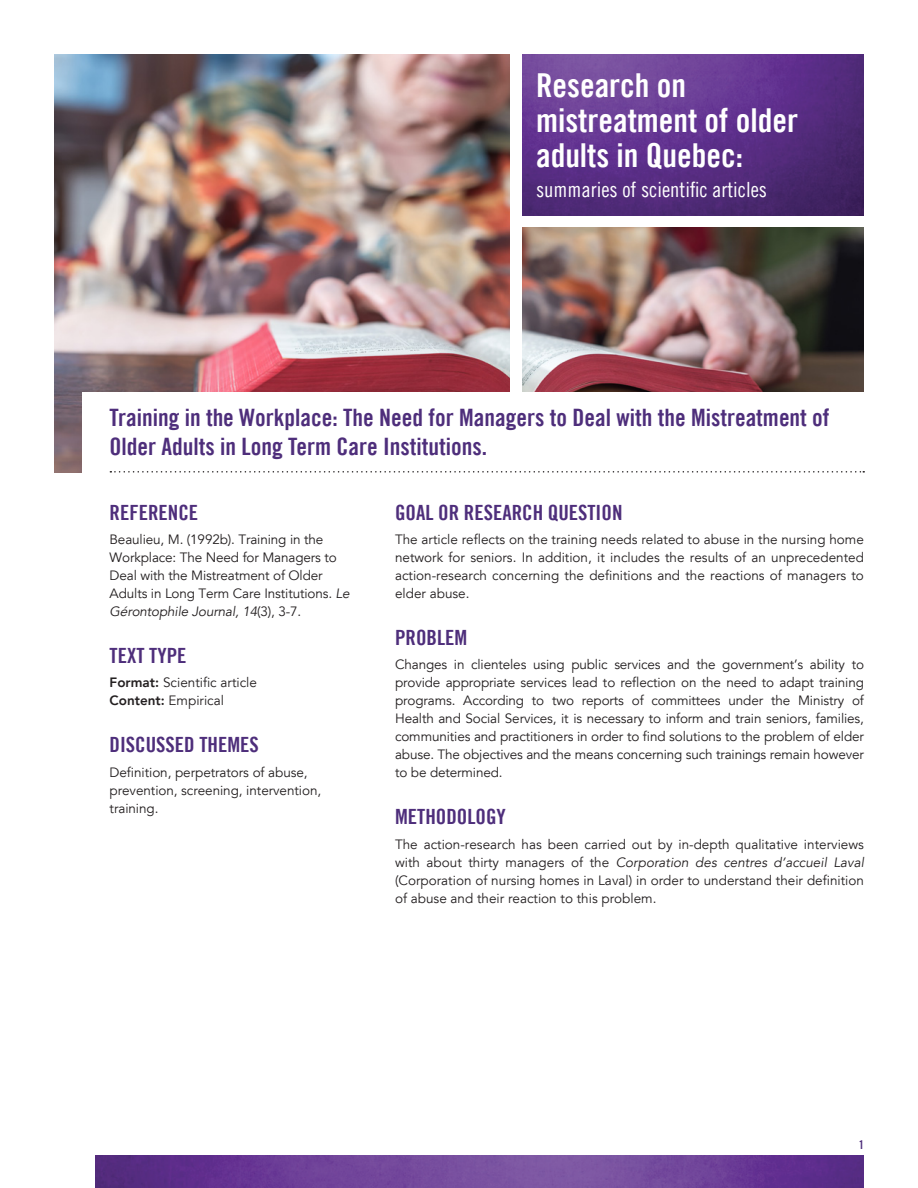
<style>
.page{position:relative;width:918px;height:1188px;background:#fff}
.page>*{position:absolute;margin:0;border:0;box-sizing:border-box;transform-origin:0 0}
.t1{font:33px/35.2px "Trade Gothic Bold Cond Twenty";color:#fff}
.Sous-titres{font:24px/28.8px "Trade Gothic Bold Cond Twenty";color:#4e2e7b}
.Sous-titres-2{font:21px "Trade Gothic Bold Cond Twenty";color:#4e2e7b}
.t2{font:21px "Trade Gothic Cond Eighteen";color:#fff}
.Texte_avenir{font:13.5px/18px "Avenir";letter-spacing:-.005em;color:#231f20}
.Sous-titres-3{font:12px "Trade Gothic Bold Cond Twenty";color:#4e2e7b}
.s1{font-style:italic}
.s2{font-weight:800}
</style>
<div class="page">
<img style="left:54px;top:54px;width:455px;height:419px">
<img style="left:523px;top:54px;width:341px;height:162px">
<img style="left:523px;top:227px;width:341px;height:165px">
<div style="left:83px;top:392px;width:781px;height:764px;background:#fff"></div>
<img style="left:95px;top:1156px;width:769px;height:32px">
<svg style="left:110px;top:471px;width:754px;height:2px"></svg>
<p class="t1" style="left:536px;top:69px;width:264px">Research on mistreatment of older adults in Quebec:</p>
<p class="t2" style="left:536px;top:180px;width:232px">summaries of scientific articles</p>
<p class="Sous-titres" style="left:110px;top:405px;width:722px">Training in the Workplace: The Need for Managers to Deal with the Mistreatment of<br>Older Adults in Long Term Care Institutions.</p>
<p class="Sous-titres-2" style="left:110px;top:502px;width:90px">REFERENCE</p>
<p class="Texte_avenir" style="left:110px;top:532px;width:242px">Beaulieu, M. (1992b). Training in the Workplace: The Need for Managers to Deal with the Mistreatment of Older Adults in Long Term Care Institutions<span class="s1">. Le Gérontophile Journal, 14</span>(3), 3-7.</p>
<p class="Sous-titres-2" style="left:110px;top:646px;width:78px">TEXT TYPE</p>
<p class="Texte_avenir" style="left:110px;top:675px;width:149px"><span class="s2">Format:</span> Scientific article<br><span class="s2">Content:</span> Empirical</p>
<p class="Sous-titres-2" style="left:110px;top:735px;width:151px">DISCUSSED THEMES</p>
<p class="Texte_avenir" style="left:110px;top:764px;width:213px">Definition, perpetrators of abuse, prevention, screening, intervention, training.</p>
<p class="Sous-titres-2" style="left:395px;top:502px;width:229px">GOAL OR RESEARCH QUESTION</p>
<p class="Texte_avenir" style="left:395px;top:532px;width:470px;text-align:justify">The article reflects on the training needs related to abuse in the nursing home network for seniors. In addition, it includes the results of an unprecedented action-research concerning the definitions and the reactions of managers to elder abuse.</p>
<p class="Sous-titres-2" style="left:395px;top:628px;width:74px">PROBLEM</p>
<p class="Texte_avenir" style="left:395px;top:657px;width:470px;text-align:justify">Changes in clienteles using public services and the government’s ability to provide appropriate services lead to reflection on the need to adapt training programs. According to two reports of committees under the Ministry of Health and Social Services, it is necessary to inform and train seniors, families, communities and practitioners in order to find solutions to the problem of elder abuse. The objectives and the means concerning such trainings remain however to be determined.</p>
<p class="Sous-titres-2" style="left:395px;top:807px;width:112px">METHODOLOGY</p>
<p class="Texte_avenir" style="left:395px;top:836px;width:470px;text-align:justify">The action-research has been carried out by in-depth qualitative interviews with about thirty managers of the <span class="s1">Corporation des centres d’accueil Laval </span>(Corporation of nursing homes in Laval) in order to understand their definition of abuse and their reaction to this problem.</p>
<p class="Sous-titres-3" style="left:859px;top:1140px;width:7px">1</p>
</div>
